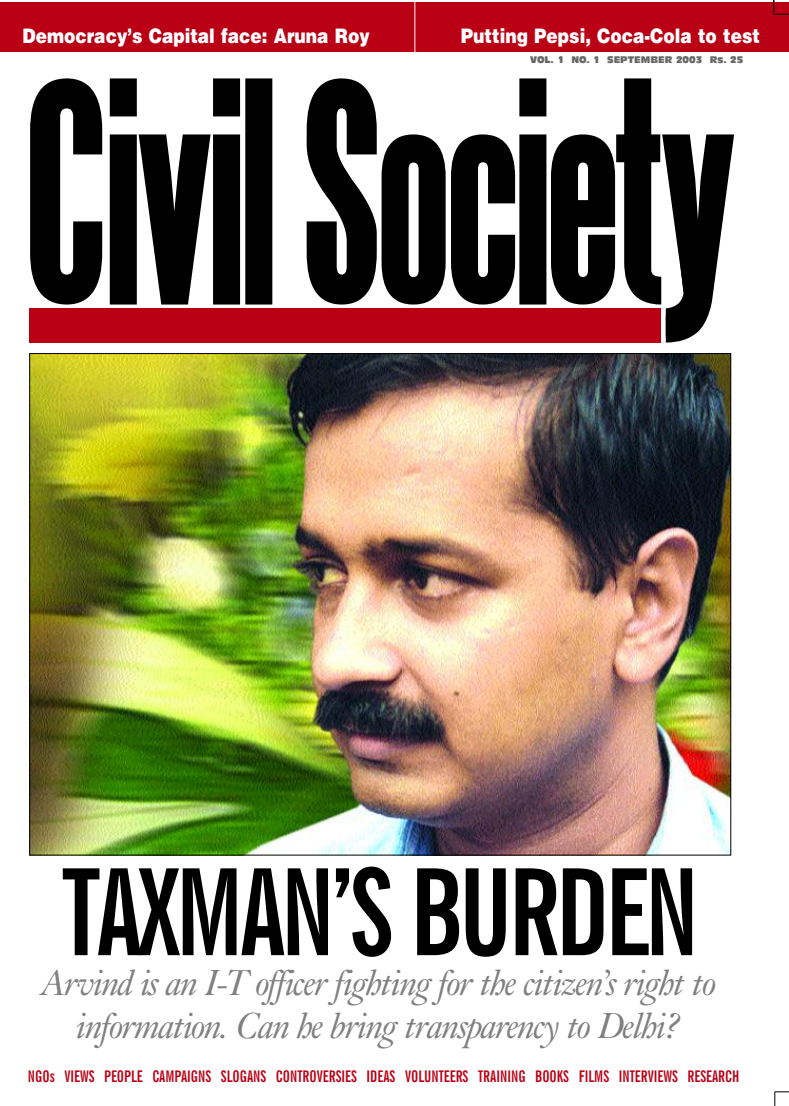
<style>
.page{position:relative;width:789px;height:1106px;background:#fff}
.page>*{position:absolute;margin:0;border:0;box-sizing:border-box;transform-origin:0 0}
.t1{font:700 extra-condensed 120px "News Gothic BT";letter-spacing:-.04em;color:#000}
.t2{font:italic 36px/43.2px "Kis BT";letter-spacing:-.04em;color:#808080;text-align:center}
.t3{font:900 20px "Helvetica";color:#fff}
.t4{font:700 extra-condensed 16px "News Gothic BT";color:#ba0015}
.t5{font:9px "Incised 901 BT Compact";color:#666}
</style>
<div class="page">
<img style="left:31px;top:355px;width:697px;height:498px">
<div style="left:0;top:2px;width:788px;height:50px;background:#ba0015"></div>
<hr style="left:414px;top:1px;width:1px;height:52px;background:#fff">
<svg style="left:30px;top:78px;width:703px;height:264px;fill:#000"></svg>
<div style="left:29px;top:308px;width:631px;height:34px;background:#ba0015"></div>
<svg style="left:773px;top:0;width:15px;height:15px"></svg>
<svg style="left:774px;top:1091px;width:14px;height:15px"></svg>
<p class="t3" style="left:22px;top:23px;width:348px">Democracy’s Capital face: Aruna Roy</p>
<p class="t3" style="left:460px;top:23px;width:300px">Putting Pepsi, Coca-Cola to test</p>
<p class="t5" style="left:530px;top:55px;width:214px">VOL. 1 NO. 1 SEPTEMBER 2003 Rs. 25</p>
<h1 class="t1" style="left:62px;top:839px;width:638px">TAXMAN’S BURDEN</h1>
<h2 class="t2" style="left:41px;top:961px;width:677px">Arvind is an I-T officer fighting for the citizen’s right to information. Can he bring transparency to Delhi?</h2>
<p class="t4" style="left:28px;top:1066px;width:712px">NGOs VIEWS PEOPLE CAMPAIGNS SLOGANS CONTROVERSIES IDEAS VOLUNTEERS TRAINING BOOKS FILMS INTERVIEWS RESEARCH</p>
</div>
